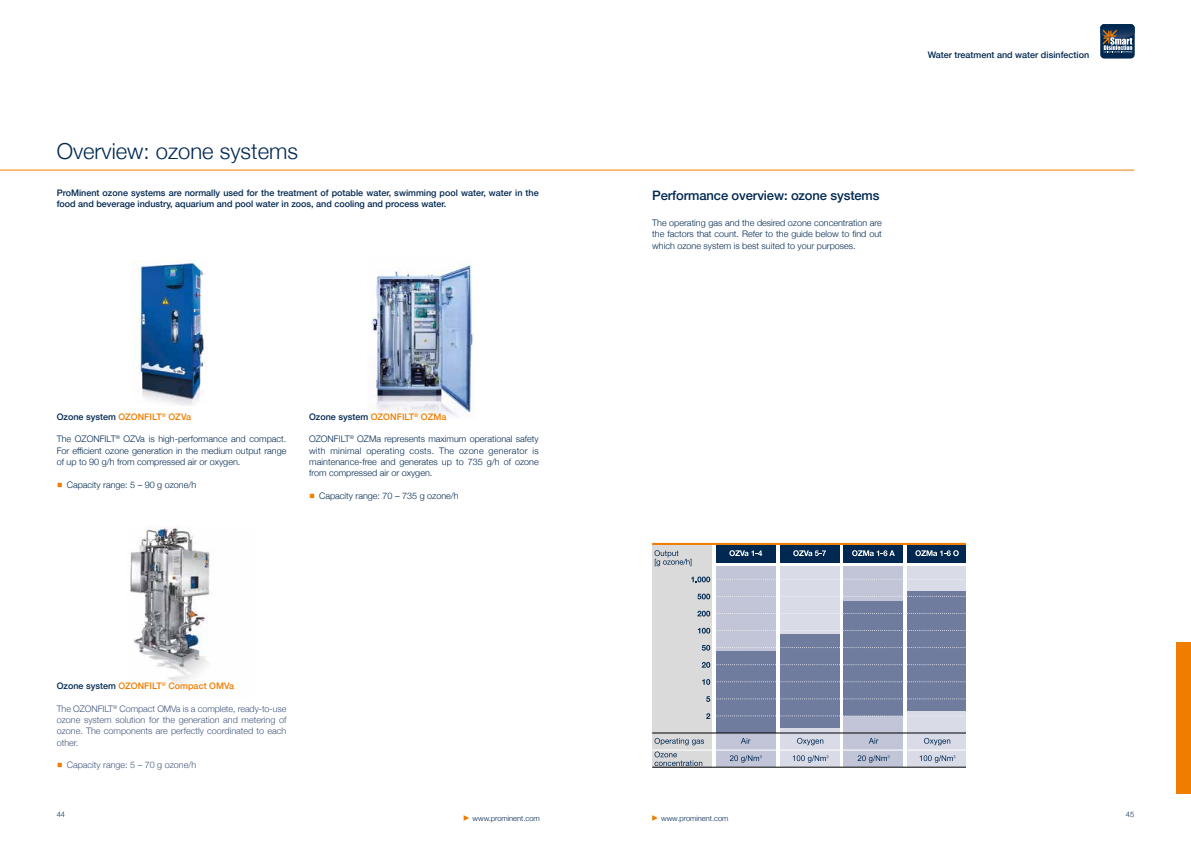
<style>
.page{position:relative;width:1191px;height:842px;background:#fff}
.page>*{position:absolute;margin:0;border:0;box-sizing:border-box;transform-origin:0 0}
.t1{font:300 22px "Helvetica Neue";color:#002851}
.t2{font:500 13px "Helvetica Neue";letter-spacing:-.01em;color:#002851}
.t3{font:300 9px/11.3px "Helvetica Neue";color:#002851;text-align:justify}
.t4{font:500 9px/11.3px "Helvetica Neue";color:#002851}
.t5{font:300 9px/11.3px "Helvetica Neue";color:#41557c;text-align:justify}
.t6{font:500 9px "Helvetica Neue";color:#ef7d00}
.t7{font:300 7.5px "Helvetica Neue";color:#002851}
.s1{color:#002851}
.s2{color:#ef7d00}
</style>
<div class="page">
<svg style="left:463px;top:815px;width:6px;height:6px"></svg>
<svg style="left:652px;top:815px;width:6px;height:6px"></svg>
<img style="left:130px;top:526px;width:80px;height:159px">
<hr style="left:0;top:170px;width:1134px;height:1px;background:#ef7d00">
<img style="left:372px;top:258px;width:102px;height:160px">
<img style="left:134px;top:260px;width:72px;height:145px">
<div style="left:1176px;top:642px;width:15px;height:152px;background:#ef7d00"></div>
<div style="left:1100px;top:24px;width:34px;height:35px;background:#002851;border-radius:4px"></div>
<svg style="left:1100px;top:24px;width:34px;height:29px"></svg>
<div style="left:652px;top:545px;width:60px;height:222px;background:#dadada"></div>
<div style="left:715px;top:545px;width:60px;height:17px;background:#002851"></div>
<div style="left:779px;top:545px;width:60px;height:17px;background:#002851"></div>
<div style="left:843px;top:545px;width:60px;height:17px;background:#002851"></div>
<div style="left:907px;top:545px;width:58px;height:17px;background:#002851"></div>
<hr style="left:652px;top:543px;width:313px;height:2px;background:#ef7d00">
<svg style="left:729px;top:550px;width:33px;height:6px"></svg>
<svg style="left:793px;top:550px;width:33px;height:6px"></svg>
<svg style="left:852px;top:550px;width:43px;height:6px"></svg>
<svg style="left:915px;top:550px;width:43px;height:6px"></svg>
<div style="left:715px;top:566px;width:60px;height:201px;background:#c1c5d7"></div>
<div style="left:780px;top:566px;width:60px;height:201px;background:#d9dbe7"></div>
<div style="left:843px;top:566px;width:60px;height:201px;background:#c1c5d7"></div>
<div style="left:907px;top:566px;width:58px;height:201px;background:#d9dbe7"></div>
<div style="left:715px;top:651px;width:60px;height:82px;background:#707c9e"></div>
<div style="left:780px;top:634px;width:60px;height:94px;background:#707c9e"></div>
<div style="left:843px;top:602px;width:60px;height:114px;background:#707c9e"></div>
<div style="left:907px;top:591px;width:58px;height:119px;background:#707c9e"></div>
<svg style="left:691px;top:577px;width:270px;height:5px"></svg>
<svg style="left:697px;top:594px;width:268px;height:5px"></svg>
<svg style="left:697px;top:611px;width:268px;height:5px"></svg>
<svg style="left:698px;top:628px;width:267px;height:5px"></svg>
<svg style="left:701px;top:645px;width:264px;height:6px"></svg>
<svg style="left:702px;top:662px;width:263px;height:6px"></svg>
<svg style="left:702px;top:679px;width:263px;height:6px"></svg>
<hr style="left:652px;top:733px;width:313px;height:1px;background:#000">
<hr style="left:652px;top:749px;width:313px;height:2px;background:#fff">
<svg style="left:654px;top:738px;width:50px;height:7px"></svg>
<svg style="left:654px;top:751px;width:48px;height:15px"></svg>
<svg style="left:654px;top:550px;width:37px;height:16px"></svg>
<svg style="left:741px;top:738px;width:9px;height:6px"></svg>
<svg style="left:797px;top:738px;width:26px;height:7px"></svg>
<svg style="left:868px;top:738px;width:10px;height:6px"></svg>
<svg style="left:924px;top:738px;width:26px;height:7px"></svg>
<svg style="left:730px;top:755px;width:31px;height:8px"></svg>
<svg style="left:793px;top:755px;width:35px;height:8px"></svg>
<svg style="left:857px;top:755px;width:32px;height:8px"></svg>
<svg style="left:919px;top:755px;width:36px;height:8px"></svg>
<hr style="left:652px;top:767px;width:313px;height:1px;background:#000">
<svg style="left:706px;top:696px;width:259px;height:6px"></svg>
<svg style="left:706px;top:713px;width:249px;height:6px"></svg>
<h1 class="t1" style="left:57px;top:133px;width:243px">Overview: ozone systems</h1>
<p class="t4" style="left:57px;top:186px;width:483px">ProMinent ozone systems are normally used for the treatment of potable water, swimming pool water, water in the food and beverage industry, aquarium and pool water in zoos, and cooling and process water.</p>
<p class="t6" style="left:57px;top:409px;width:136px"><span class="s1">Ozone system</span> OZONFILT<sup>®</sup> OZVa</p>
<p class="t3" style="left:57px;top:433px;width:231px">The OZONFILT<sup>®</sup> OZVa is high-performance and compact.<br>For efficient ozone generation in the medium output range of up to 90 g/h from compressed air or oxygen.</p>
<p class="t3" style="left:57px;top:478px;width:141px"><span class="s2">○</span> Capacity range: 5 – 90 g ozone/h</p>
<p class="t6" style="left:309px;top:409px;width:139px"><span class="s1">Ozone system</span> OZONFILT<sup>®</sup> OZMa</p>
<p class="t3" style="left:309px;top:433px;width:231px">OZONFILT<sup>®</sup> OZMa represents maximum operational safety with minimal operating costs. The ozone generator is maintenance-free and generates up to 735 g/h of ozone from compressed air or oxygen.</p>
<p class="t3" style="left:309px;top:489px;width:151px"><span class="s2">○</span> Capacity range: 70 – 735 g ozone/h</p>
<p class="t6" style="left:57px;top:679px;width:179px"><span class="s1">Ozone system</span> OZONFILT<sup>®</sup> Compact OMVa</p>
<p class="t5" style="left:57px;top:702px;width:231px">The OZONFILT<sup>®</sup> Compact OMVa is a complete, ready-to-use ozone system solution for the generation and metering of ozone. The components are perfectly coordinated to each other.</p>
<p class="t5" style="left:57px;top:759px;width:141px"><span class="s2">○</span> Capacity range: 5 – 70 g ozone/h</p>
<p class="t4" style="left:927px;top:49px;width:163px">Water treatment and water disinfection</p>
<h2 class="t2" style="left:652px;top:185px;width:229px">Performance overview: ozone systems</h2>
<p class="t3" style="left:652px;top:217px;width:231px">The operating gas and the desired ozone concentration are the factors that count. Refer to the guide below to find out which ozone system is best suited to your purposes.</p>
<p class="t7" style="left:57px;top:808px;width:10px">44</p>
<p class="t7" style="left:1126px;top:808px;width:10px">45</p>
<p class="t7" style="left:472px;top:812px;width:69px">www.prominent.com</p>
<p class="t7" style="left:661px;top:812px;width:69px">www.prominent.com</p>
</div>
